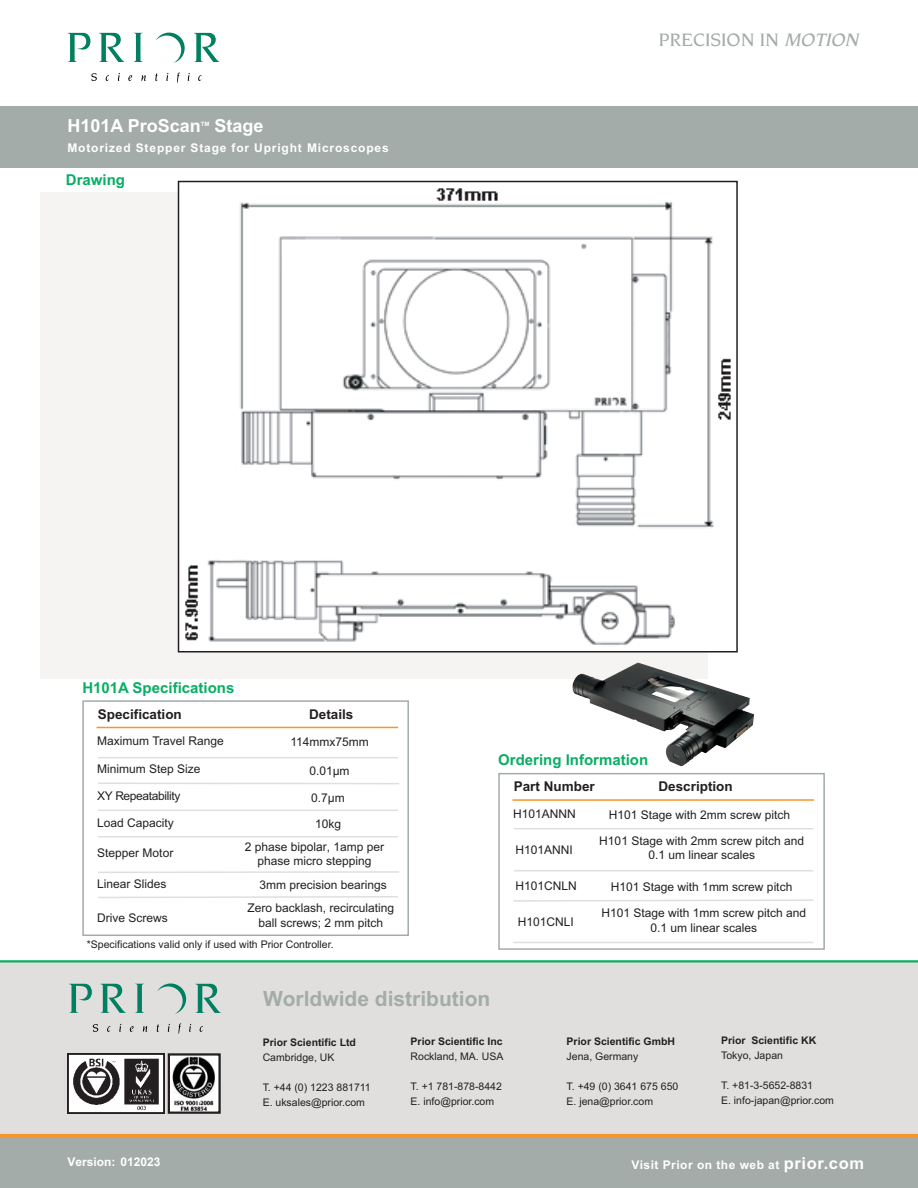
<style>
.page{position:relative;width:918px;height:1188px;background:#fff}
.page>*{position:absolute;margin:0;border:0;box-sizing:border-box;transform-origin:0 0}
.t1{font:700 21px "Arial";color:#a3aca8}
.t2{font:500 19.5px "Novarese";color:#a3aca8}
.t3{font:700 18px "Arial";color:#fff}
.t4{font:700 15px "Arial";color:#08ae64}
.t5{font:700 13.5px "Arial";color:#231f20}
.t6{font:12px/26px "Arial";color:#231f20;text-align:center}
.t7{font:700 12px "Arial";letter-spacing:.07em;color:#fff}
.t8{font:700 12px "Arial";letter-spacing:.04em;color:#fff}
.t9{font:12px "Arial";letter-spacing:-.03em;color:#231f20}
.t10{font:700 12px "Arial";color:#fff}
.t11{font:10.5px/15px "Arial";color:#231f20}
.t12{font:700 10.5px "Arial";color:#231f20}
.t13{font:700 6px "Arial";color:#fff}
.s1{font-style:italic}
.s2{font-size:16.5px}
</style>
<div class="page">
<div style="left:0;top:106px;width:918px;height:62px;background:#a3aca8"></div>
<svg style="left:68px;top:33px;width:22px;height:29px"></svg>
<svg style="left:99px;top:33px;width:26px;height:29px"></svg>
<svg style="left:134px;top:33px;width:9px;height:29px"></svg>
<svg style="left:91px;top:73px;width:6px;height:8px"></svg>
<svg style="left:106px;top:75px;width:3px;height:6px"></svg>
<svg style="left:118px;top:73px;width:2px;height:8px"></svg>
<svg style="left:128px;top:75px;width:4px;height:6px"></svg>
<svg style="left:141px;top:75px;width:5px;height:6px"></svg>
<svg style="left:155px;top:73px;width:3px;height:8px"></svg>
<svg style="left:166px;top:73px;width:2px;height:8px"></svg>
<svg style="left:177px;top:73px;width:3px;height:9px"></svg>
<svg style="left:188px;top:73px;width:2px;height:8px"></svg>
<svg style="left:198px;top:75px;width:3px;height:6px"></svg>
<svg style="left:156px;top:33px;width:29px;height:30px"></svg>
<svg style="left:194px;top:33px;width:26px;height:29px"></svg>
<div style="left:41px;top:192px;width:667px;height:487px;background:#f5f4f3"></div>
<div style="left:0;top:962px;width:918px;height:175px;background:#e0dfde"></div>
<div style="left:0;top:1136px;width:918px;height:52px;background:#a3aca8"></div>
<hr style="left:0;top:960px;width:918px;height:2px;background:#08ae64">
<hr style="left:0;top:1134px;width:918px;height:3px;background:#f79727">
<img style="left:181px;top:188px;width:550px;height:462px">
<div style="left:178px;top:181px;width:560px;height:472px;border:2px solid #231f20"></div>
<div style="left:82px;top:700px;width:327px;height:236px;border:2px solid #a3aca8"></div>
<hr style="left:97px;top:727px;width:301px;height:1px;background:#f79727">
<hr style="left:98px;top:757px;width:300px;height:1px;background:#e0dfde">
<hr style="left:98px;top:783px;width:301px;height:1px;background:#e0dfde">
<hr style="left:98px;top:810px;width:300px;height:1px;background:#e0dfde">
<hr style="left:98px;top:836px;width:300px;height:2px;background:#e0dfde">
<hr style="left:98px;top:871px;width:301px;height:2px;background:#e0dfde">
<svg style="left:98px;top:896px;width:300px;height:2px"></svg>
<div style="left:498px;top:773px;width:327px;height:177px;border:2px solid #a3aca8"></div>
<hr style="left:512px;top:799px;width:302px;height:2px;background:#f79727">
<hr style="left:514px;top:828px;width:299px;height:1px;background:#e0dfde">
<hr style="left:514px;top:870px;width:299px;height:1px;background:#e0dfde">
<svg style="left:513px;top:899px;width:301px;height:3px"></svg>
<hr style="left:513px;top:942px;width:300px;height:1px;background:#e0dfde">
<svg style="left:69px;top:984px;width:23px;height:29px"></svg>
<svg style="left:100px;top:984px;width:26px;height:29px"></svg>
<svg style="left:135px;top:984px;width:9px;height:29px"></svg>
<svg style="left:93px;top:1024px;width:5px;height:8px"></svg>
<svg style="left:107px;top:1026px;width:3px;height:6px"></svg>
<svg style="left:119px;top:1024px;width:2px;height:8px"></svg>
<svg style="left:130px;top:1026px;width:4px;height:6px"></svg>
<svg style="left:143px;top:1026px;width:4px;height:6px"></svg>
<svg style="left:157px;top:1024px;width:2px;height:8px"></svg>
<svg style="left:168px;top:1024px;width:2px;height:8px"></svg>
<svg style="left:179px;top:1023px;width:2px;height:10px"></svg>
<svg style="left:189px;top:1024px;width:2px;height:8px"></svg>
<svg style="left:157px;top:983px;width:29px;height:31px"></svg>
<svg style="left:195px;top:984px;width:26px;height:29px"></svg>
<img style="left:171px;top:1056px;width:47px;height:55px">
<div style="left:168px;top:1053px;width:53px;height:61px;border:2px solid #231f20"></div>
<img style="left:67px;top:1053px;width:97px;height:61px">
<img style="left:572px;top:662px;width:182px;height:104px">
<h3 class="t3" style="left:67px;top:115px;width:135px">H101A ProScan</h3>
<p class="t13" style="left:201px;top:121px;width:10px">TM</p>
<h3 class="t3" style="left:214px;top:115px;width:51px">Stage</h3>
<p class="t7" style="left:67px;top:141px;width:323px">Motorized Stepper Stage for Upright Microscopes</p>
<p class="t4" style="left:66px;top:171px;width:61px">Drawing</p>
<h2 class="t2" style="left:659px;top:32px;width:205px">PRECISION IN <span class="s1">MOTION</span></h2>
<p class="t4" style="left:82px;top:679px;width:153px">H101A Specifications</p>
<p class="t5" style="left:98px;top:706px;width:86px">Specification</p>
<p class="t5" style="left:309px;top:706px;width:46px">Details</p>
<p class="t6" style="left:97px;top:728px;width:128px">Maximum Travel Range</p>
<p class="t6" style="left:290px;top:729px;width:80px">114mmx75mm</p>
<p class="t6" style="left:97px;top:756px;width:105px">Minimum Step Size</p>
<p class="t6" style="left:309px;top:757px;width:42px">0.01µm</p>
<p class="t9" style="left:97px;top:789px;width:85px">XY Repeatability</p>
<p class="t6" style="left:311px;top:784px;width:35px">0.7µm</p>
<p class="t6" style="left:97px;top:810px;width:78px">Load Capacity</p>
<p class="t6" style="left:315px;top:811px;width:28px">10kg</p>
<p class="t6" style="left:245px;top:840px;width:141px;line-height:14px">2 phase bipolar, 1amp per phase micro stepping</p>
<p class="t6" style="left:97px;top:840px;width:78px">Stepper Motor</p>
<p class="t6" style="left:97px;top:870px;width:71px">Linear Slides</p>
<p class="t6" style="left:248px;top:873px;width:148px;line-height:23.4px">3mm precision bearings<br>Zero backlash, recirculating</p>
<p class="t6" style="left:259px;top:909px;width:126px">ball screws; 2 mm pitch</p>
<p class="t6" style="left:97px;top:905px;width:72px">Drive Screws</p>
<p class="t11" style="left:87px;top:937px;width:248px">*Specifications valid only if used with Prior Controller.</p>
<p class="t4" style="left:498px;top:751px;width:152px">Ordering Information</p>
<p class="t5" style="left:514px;top:779px;width:83px">Part Number</p>
<p class="t5" style="left:659px;top:779px;width:76px">Description</p>
<p class="t6" style="left:513px;top:801px;width:64px">H101ANNN</p>
<p class="t6" style="left:599px;top:802px;width:206px">H101 Stage with 2mm screw pitch<br>H101 Stage with 2mm screw pitch and</p>
<p class="t6" style="left:648px;top:842px;width:108px">0.1 um linear scales</p>
<p class="t6" style="left:516px;top:836px;width:59px">H101ANNI</p>
<p class="t6" style="left:515px;top:873px;width:63px">H101CNLN</p>
<p class="t6" style="left:602px;top:874px;width:206px">H101 Stage with 1mm screw pitch<br>H101 Stage with 1mm screw pitch and</p>
<p class="t6" style="left:651px;top:915px;width:108px">0.1 um linear scales</p>
<p class="t6" style="left:518px;top:909px;width:58px">H101CNLI</p>
<h1 class="t1" style="left:263px;top:986px;width:229px">Worldwide distribution</h1>
<p class="t12" style="left:263px;top:1037px;width:95px">Prior Scientific Ltd</p>
<p class="t11" style="left:263px;top:1050px;width:73px">Cambridge, UK</p>
<p class="t11" style="left:263px;top:1080px;width:110px">T. +44 (0) 1223 881711<br>E. uksales@prior.com</p>
<p class="t12" style="left:411px;top:1035px;width:94px">Prior Scientific Inc</p>
<p class="t11" style="left:411px;top:1049px;width:94px">Rockland, MA. USA</p>
<p class="t11" style="left:411px;top:1079px;width:93px">T. +1 781-878-8442<br>E. info@prior.com</p>
<p class="t12" style="left:567px;top:1035px;width:110px">Prior Scientific GmbH</p>
<p class="t11" style="left:567px;top:1049px;width:73px">Jena, Germany</p>
<p class="t11" style="left:567px;top:1079px;width:113px">T. +49 (0) 3641 675 650<br>E. jena@prior.com</p>
<p class="t12" style="left:721px;top:1034px;width:97px">Prior Scientific KK</p>
<p class="t11" style="left:721px;top:1048px;width:63px">Tokyo, Japan</p>
<p class="t11" style="left:721px;top:1078px;width:114px">T. +81-3-5652-8831<br>E. info-japan@prior.com</p>
<p class="t10" style="left:68px;top:1155px;width:95px">Version: 012023</p>
<p class="t8" style="left:631px;top:1157px;width:234px">Visit Prior on the web at <span class="s2">prior.com</span></p>
</div>
